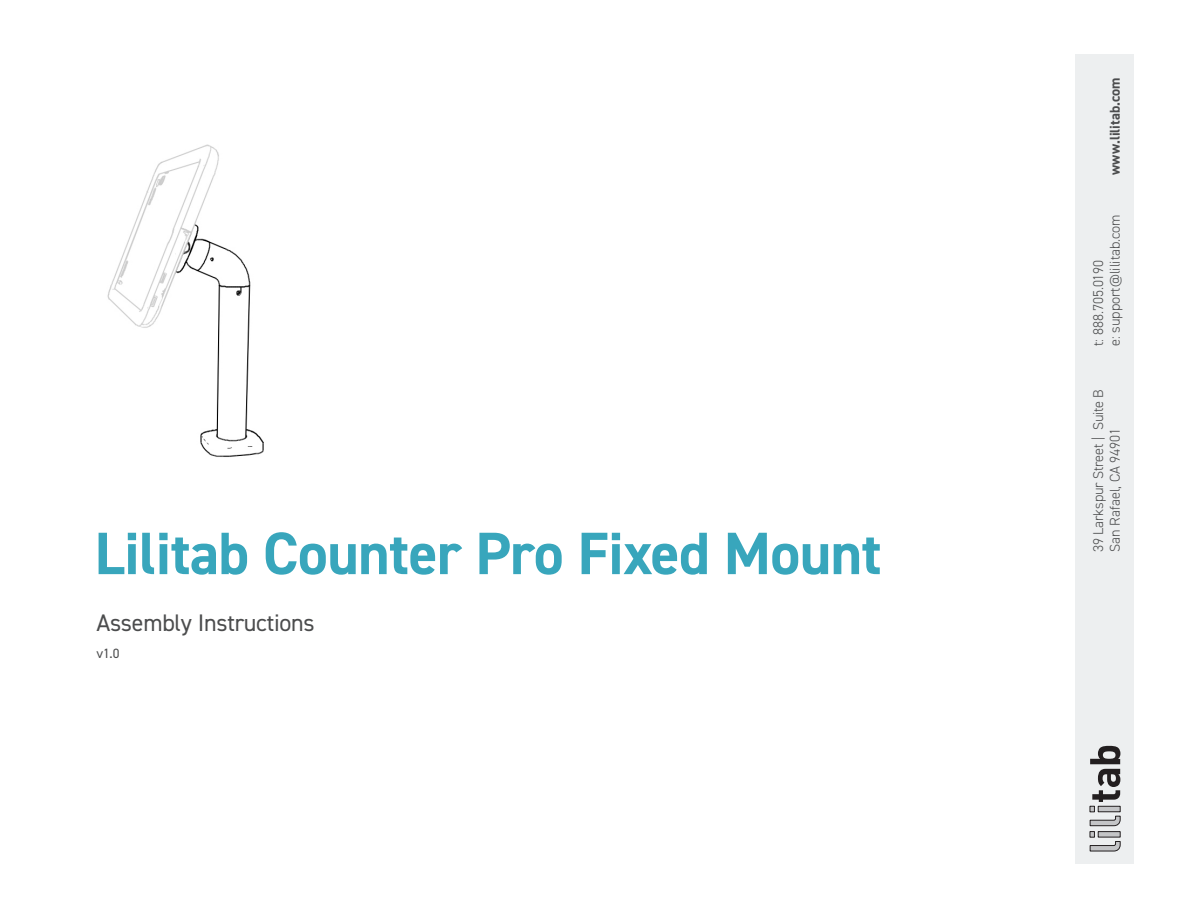
<style>
.page{position:relative;width:1188px;height:918px;background:#fff}
.page>*{position:absolute;margin:0;border:0;box-sizing:border-box;transform-origin:0 0}
.t1{font:700 60px "DIN2014";letter-spacing:-.01em;color:#38a6bc}
.t2{font:24px "DIN2014";letter-spacing:-.01em;color:#4b4c4d}
.t3{font:300 14.25px "DIN2014";color:#4b4c4d}
.t4{font:700 14.25px "DIN2014";color:#4b4c4d}
.t5{font:13.5px "DIN2014";color:#4b4c4d}
</style>
<div class="page">
<div style="left:1076px;top:54px;width:58px;height:810px;background:#edeff0"></div>
<svg style="left:1089px;top:746px;width:32px;height:105px"></svg>
<img style="left:107px;top:144px;width:157px;height:313px">
<p class="t1" style="left:94px;top:514px;width:788px">Lilitab Counter Pro Fixed Mount</p>
<p class="t2" style="left:96px;top:607px;width:220px">Assembly Instructions</p>
<p class="t5" style="left:96px;top:645px;width:25px">v1.0</p>
<p class="t4" style="left:1105px;top:175px;width:99px;rotate:-90deg">www.lilitab.com</p>
<p class="t3" style="left:1106px;top:346px;width:133px;rotate:-90deg">e: support@lilitab.com</p>
<p class="t3" style="left:1090px;top:346px;width:88px;rotate:-90deg">t: 888.705.0190</p>
<p class="t3" style="left:1090px;top:552px;width:164px;rotate:-90deg">39 Larkspur Street | Suite B</p>
<p class="t3" style="left:1106px;top:552px;width:125px;rotate:-90deg">San Rafael, CA 94901</p>
</div>
